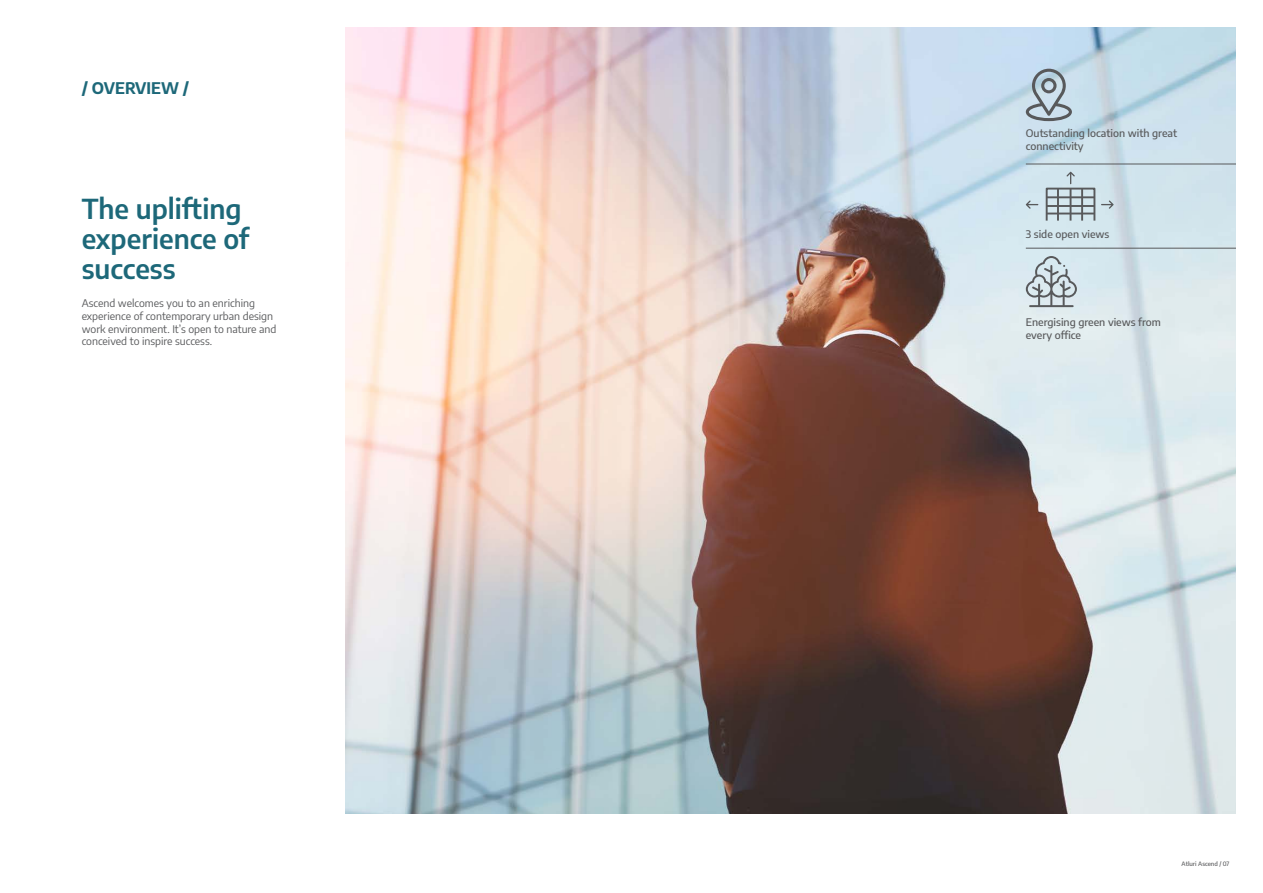
<style>
.page{position:relative;width:1263px;height:893px;background:#fff}
.page>*{position:absolute;margin:0;border:0;box-sizing:border-box;transform-origin:0 0}
.t1{font:600 27px/30px "Encode Sans";color:#1d6879}
.t2{font:700 15.75px "Encode Sans";color:#1d6879}
.t3{font:10.5px/12.6px "Encode Sans";color:#58595b}
.t4{font:500 10.5px/12.6px "Encode Sans";color:#58595b}
.t5{font:500 6px "Encode Sans";color:#58595b}
</style>
<div class="page">
<img style="left:345px;top:27px;width:891px;height:786px">
<svg style="left:1026px;top:69px;width:46px;height:52px;background:#a6b5c0"></svg>
<svg style="left:1026px;top:256px;width:51px;height:51px;background:#b8c4c9"></svg>
<hr style="left:1026px;top:164px;width:210px;height:1px;background:#58595b">
<hr style="left:1026px;top:248px;width:210px;height:1px;background:#58595b">
<div style="left:1046px;top:188px;width:49px;height:34px;border:2px solid #58595b"></div>
<svg style="left:1066px;top:172px;width:9px;height:12px"></svg>
<svg style="left:1101px;top:200px;width:13px;height:9px"></svg>
<svg style="left:1026px;top:200px;width:12px;height:9px"></svg>
<hr style="left:1057px;top:189px;width:2px;height:32px;background:#58595b">
<hr style="left:1069px;top:189px;width:2px;height:32px;background:#58595b">
<hr style="left:1081px;top:189px;width:2px;height:32px;background:#58595b">
<hr style="left:1047px;top:196px;width:47px;height:2px;background:#58595b">
<hr style="left:1047px;top:205px;width:47px;height:2px;background:#58595b">
<hr style="left:1047px;top:213px;width:47px;height:1px;background:#58595b">
<h2 class="t2" style="left:82px;top:77px;width:109px">/ OVERVIEW /</h2>
<h1 class="t1" style="left:82px;top:192px;width:169px">The uplifting experience of success</h1>
<p class="t3" style="left:82px;top:297px;width:196px">Ascend welcomes you to an enriching experience of contemporary urban design work environment. It’s open to nature and conceived to inspire success.</p>
<p class="t4" style="left:1026px;top:127px;width:153px">Outstanding location with great connectivity</p>
<p class="t4" style="left:1026px;top:227px;width:85px">3 side open views</p>
<p class="t4" style="left:1026px;top:316px;width:137px">Energising green views from every office</p>
<p class="t5" style="left:1182px;top:859px;width:49px">Atluri Ascend / 07</p>
</div>
